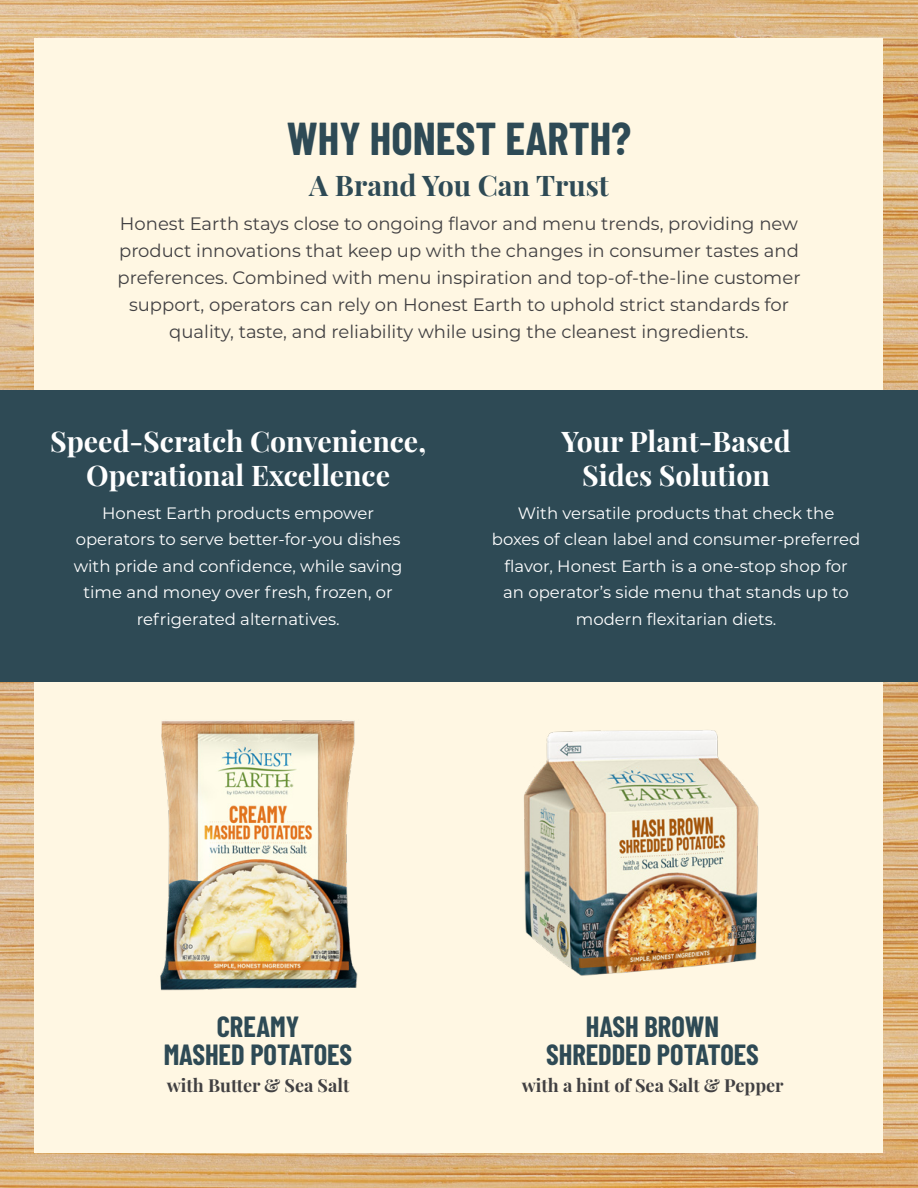
<style>
.page{position:relative;width:918px;height:1188px;background:#fff}
.page>*{position:absolute;margin:0;border:0;box-sizing:border-box;transform-origin:0 0}
.t1{font:700 45px "Barlow Condensed";color:#2e4a55}
.t2{font:700 28.5px/34.2px "Playfair Display";color:#fff;text-align:center}
.t3{font:700 28.5px/28.5px "Barlow Condensed";color:#2e4a55;text-align:center}
.t4{font:700 28.5px "Playfair Display";color:#2e4a55}
.t5{font:18px/27px "Montserrat";color:#414042;text-align:center}
.t6{font:700 18px "Playfair Display";color:#414042}
.t7{font:16.5px/26.4px "Montserrat";color:#fff;text-align:center}
</style>
<div class="page">
<img style="left:0;top:0;width:918px;height:1188px">
<div style="left:35px;top:38px;width:848px;height:1115px;background:#fff7e3"></div>
<div style="left:0;top:391px;width:918px;height:291px;background:#2e4a55"></div>
<img style="left:160px;top:720px;width:198px;height:271px">
<img style="left:524px;top:730px;width:235px;height:246px">
<h1 class="t1" style="left:287px;top:107px;width:346px">WHY HONEST EARTH?</h1>
<h2 class="t4" style="left:309px;top:163px;width:301px">A Brand You Can Trust</h2>
<p class="t5" style="left:117px;top:209px;width:685px">Honest Earth stays close to ongoing flavor and menu trends, providing new product innovations that keep up with the changes in consumer tastes and preferences. Combined with menu inspiration and top-of-the-line customer support, operators can rely on Honest Earth to uphold strict standards for quality, taste, and reliability while using the cleanest ingredients.</p>
<h2 class="t2" style="left:50px;top:421px;width:377px">Speed-Scratch Convenience,<br>Operational Excellence</h2>
<p class="t7" style="left:74px;top:499px;width:330px">Honest Earth products empower operators to serve better-for-you dishes with pride and confidence, while saving time and money over fresh, frozen, or refrigerated alternatives.</p>
<h2 class="t2" style="left:561px;top:421px;width:231px">Your Plant-Based<br>Sides Solution</h2>
<p class="t7" style="left:492px;top:499px;width:370px">With versatile products that check the<br>boxes of clean label and consumer-preferred flavor, Honest Earth is a one-stop shop for<br>an operator’s side menu that stands up to modern flexitarian diets.</p>
<h2 class="t3" style="left:164px;top:1010px;width:190px">CREAMY<br>MASHED POTATOES</h2>
<p class="t6" style="left:167px;top:1071px;width:184px">with Butter &amp; Sea Salt</p>
<h2 class="t3" style="left:546px;top:1010px;width:214px">HASH BROWN<br>SHREDDED POTATOES</h2>
<p class="t6" style="left:522px;top:1071px;width:263px">with a hint of Sea Salt &amp; Pepper</p>
</div>
